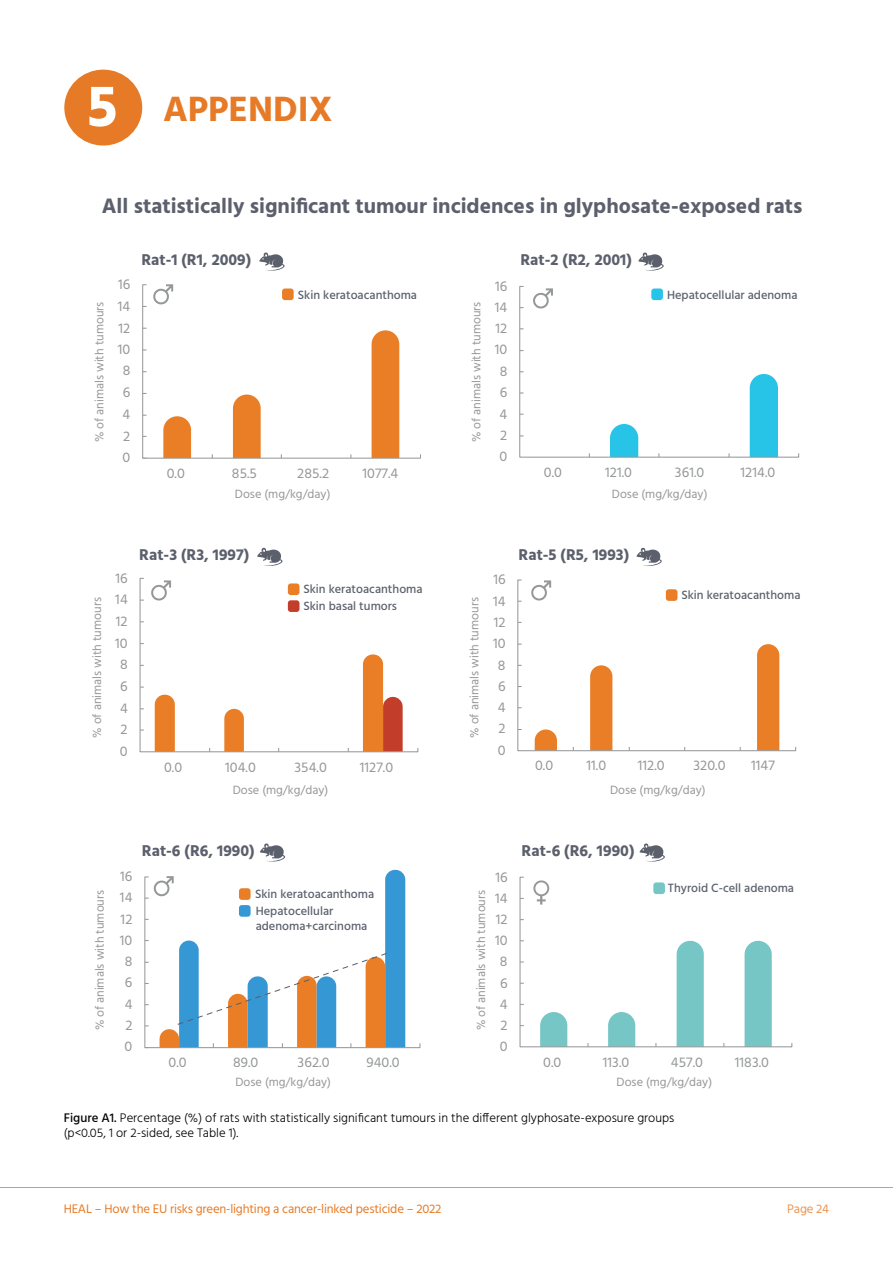
<style>
.page{position:relative;width:893px;height:1263px;background:#fff}
.page>*{position:absolute;margin:0;border:0;box-sizing:border-box;transform-origin:0 0}
.SECTION_NUMBER{font:700 60px "Hind";color:#fff}
.SECTION_HEADER{font:700 36px "Hind";color:#e67a26}
.t1{font:700 21.45px "Hind";color:#5b606c}
.t2{font:700 16.05px "Hind";color:#5b606c}
.t3{font:14.4px "Hind";letter-spacing:.005em;color:#959798}
.t4{font:300 12.75px/15.3px "Hind";color:#000}
.BODY_COPY{font:12.75px "Hind";letter-spacing:-.015em;color:#e67a26}
.BODY_COPY-2{font:12.75px "Hind";letter-spacing:-.015em;color:#eb9451}
.t5{font:12.3px "Hind";color:#959798}
.t6{font:500 12.3px/17.5px "Hind";color:#5b606c}
.s1{font-weight:500}
</style>
<div class="page">
<svg style="left:636px;top:547px;width:26px;height:19px"></svg>
<svg style="left:517px;top:579px;width:280px;height:173px"></svg>
<div style="left:666px;top:589px;width:11px;height:12px;background:#ea7e26;border-radius:3px"></div>
<svg style="left:257px;top:547px;width:26px;height:19px"></svg>
<svg style="left:139px;top:577px;width:280px;height:176px"></svg>
<div style="left:288px;top:583px;width:11px;height:12px;background:#ea7e26;border-radius:3px"></div>
<div style="left:288px;top:600px;width:11px;height:12px;background:#c23d2a;border-radius:3px"></div>
<svg style="left:259px;top:252px;width:26px;height:19px"></svg>
<svg style="left:142px;top:284px;width:279px;height:175px"></svg>
<svg style="left:163px;top:330px;width:236px;height:128px"></svg>
<div style="left:282px;top:288px;width:12px;height:12px;background:#ea7e26;border-radius:3px"></div>
<svg style="left:638px;top:252px;width:26px;height:19px"></svg>
<svg style="left:519px;top:286px;width:281px;height:172px"></svg>
<div style="left:651px;top:288px;width:12px;height:12px;background:#28c4e8;border-radius:3px"></div>
<svg style="left:260px;top:843px;width:25px;height:19px"></svg>
<svg style="left:144px;top:876px;width:277px;height:173px"></svg>
<svg style="left:145px;top:870px;width:260px;height:178px"></svg>
<svg style="left:639px;top:843px;width:26px;height:19px"></svg>
<svg style="left:519px;top:876px;width:274px;height:172px"></svg>
<div style="left:653px;top:882px;width:12px;height:12px;background:#76c6c6;border-radius:3px"></div>
<svg style="left:533px;top:880px;width:16px;height:24px"></svg>
<hr style="left:0;top:1187px;width:893px;height:1px;background:#eb9451">
<div style="left:64px;top:70px;width:78px;height:76px;background:#e67a26;border-radius:50%"></div>
<p class="SECTION_NUMBER" style="left:87px;top:70px;width:31px">5</p>
<p class="SECTION_HEADER" style="left:163px;top:88px;width:171px">APPENDIX</p>
<p class="t1" style="left:102px;top:193px;width:702px">All statistically significant tumour incidences in glyphosate-exposed rats</p>
<p class="t5" style="left:91px;top:442px;width:142px;rotate:-90deg">% of animals with tumours</p>
<p class="t3" style="left:118px;top:275px;width:14px">16</p>
<p class="t3" style="left:118px;top:296px;width:14px">14</p>
<p class="t3" style="left:119px;top:318px;width:13px">12</p>
<p class="t3" style="left:118px;top:340px;width:14px">10</p>
<p class="t3" style="left:123px;top:361px;width:9px">8</p>
<p class="t3" style="left:123px;top:383px;width:9px">6</p>
<p class="t3" style="left:123px;top:404px;width:9px">4</p>
<p class="t3" style="left:123px;top:426px;width:9px">2</p>
<p class="t3" style="left:123px;top:448px;width:9px">0</p>
<p class="t2" style="left:141px;top:250px;width:111px">Rat-1 (R1, 2009)</p>
<p class="t6" style="left:298px;top:286px;width:121px">Skin keratoacanthoma</p>
<p class="t3" style="left:167px;top:464px;width:20px">0.0</p>
<p class="t3" style="left:232px;top:464px;width:26px">85.5</p>
<p class="t3" style="left:297px;top:464px;width:33px">285.2</p>
<p class="t3" style="left:362px;top:464px;width:37px">1077.4</p>
<p class="t5" style="left:235px;top:486px;width:97px">Dose (mg/kg/day)</p>
<p class="t5" style="left:89px;top:738px;width:142px;rotate:-90deg">% of animals with tumours</p>
<p class="t3" style="left:115px;top:568px;width:14px">16</p>
<p class="t3" style="left:115px;top:590px;width:14px">14</p>
<p class="t3" style="left:116px;top:612px;width:13px">12</p>
<p class="t3" style="left:115px;top:633px;width:14px">10</p>
<p class="t3" style="left:120px;top:655px;width:9px">8</p>
<p class="t3" style="left:120px;top:676px;width:9px">6</p>
<p class="t3" style="left:120px;top:698px;width:9px">4</p>
<p class="t3" style="left:121px;top:720px;width:9px">2</p>
<p class="t3" style="left:120px;top:742px;width:9px">0</p>
<p class="t2" style="left:139px;top:545px;width:112px">Rat-3 (R3, 1997)</p>
<p class="t6" style="left:303px;top:580px;width:121px">Skin keratoacanthoma<br>Skin basal tumors</p>
<p class="t3" style="left:164px;top:757px;width:20px">0.0</p>
<p class="t3" style="left:225px;top:757px;width:32px">104.0</p>
<p class="t3" style="left:295px;top:757px;width:34px">354.0</p>
<p class="t3" style="left:360px;top:757px;width:35px">1127.0</p>
<p class="t5" style="left:233px;top:781px;width:97px">Dose (mg/kg/day)</p>
<p class="t5" style="left:92px;top:1030px;width:142px;rotate:-90deg">% of animals with tumours</p>
<p class="t3" style="left:120px;top:866px;width:14px">16</p>
<p class="t3" style="left:120px;top:888px;width:14px">14</p>
<p class="t3" style="left:121px;top:909px;width:13px">12</p>
<p class="t3" style="left:120px;top:930px;width:14px">10</p>
<p class="t3" style="left:125px;top:952px;width:9px">8</p>
<p class="t3" style="left:125px;top:973px;width:9px">6</p>
<p class="t3" style="left:125px;top:994px;width:9px">4</p>
<p class="t3" style="left:125px;top:1016px;width:9px">2</p>
<p class="t3" style="left:125px;top:1037px;width:9px">0</p>
<p class="t2" style="left:142px;top:841px;width:114px">Rat-6 (R6, 1990)</p>
<p class="t6" style="left:255px;top:886px;width:121px">Skin keratoacanthoma<br>Hepatocellular</p>
<p class="t6" style="left:256px;top:918px;width:113px">adenoma+carcinoma</p>
<p class="t3" style="left:168px;top:1053px;width:20px">0.0</p>
<p class="t3" style="left:233px;top:1053px;width:27px">89.0</p>
<p class="t3" style="left:298px;top:1053px;width:33px">362.0</p>
<p class="t3" style="left:366px;top:1053px;width:35px">940.0</p>
<p class="t5" style="left:235px;top:1074px;width:97px">Dose (mg/kg/day)</p>
<p class="t5" style="left:468px;top:442px;width:142px;rotate:-90deg">% of animals with tumours</p>
<p class="t3" style="left:495px;top:276px;width:14px">16</p>
<p class="t3" style="left:495px;top:297px;width:14px">14</p>
<p class="t3" style="left:496px;top:319px;width:13px">12</p>
<p class="t3" style="left:495px;top:340px;width:14px">10</p>
<p class="t3" style="left:500px;top:362px;width:9px">8</p>
<p class="t3" style="left:500px;top:383px;width:9px">6</p>
<p class="t3" style="left:500px;top:404px;width:9px">4</p>
<p class="t3" style="left:500px;top:425px;width:9px">2</p>
<p class="t3" style="left:500px;top:446px;width:9px">0</p>
<p class="t2" style="left:520px;top:250px;width:113px">Rat-2 (R2, 2001)</p>
<p class="t6" style="left:667px;top:287px;width:132px">Hepatocellular adenoma</p>
<p class="t3" style="left:544px;top:462px;width:20px">0.0</p>
<p class="t3" style="left:605px;top:462px;width:28px">121.0</p>
<p class="t3" style="left:675px;top:462px;width:31px">361.0</p>
<p class="t3" style="left:740px;top:462px;width:36px">1214.0</p>
<p class="t5" style="left:612px;top:486px;width:97px">Dose (mg/kg/day)</p>
<p class="t5" style="left:466px;top:738px;width:142px;rotate:-90deg">% of animals with tumours</p>
<p class="t3" style="left:493px;top:570px;width:14px">16</p>
<p class="t3" style="left:493px;top:591px;width:14px">14</p>
<p class="t3" style="left:494px;top:612px;width:13px">12</p>
<p class="t3" style="left:493px;top:633px;width:14px">10</p>
<p class="t3" style="left:498px;top:655px;width:9px">8</p>
<p class="t3" style="left:498px;top:676px;width:9px">6</p>
<p class="t3" style="left:498px;top:698px;width:9px">4</p>
<p class="t3" style="left:498px;top:719px;width:9px">2</p>
<p class="t3" style="left:498px;top:740px;width:9px">0</p>
<p class="t2" style="left:518px;top:545px;width:112px">Rat-5 (R5, 1993)</p>
<p class="t6" style="left:681px;top:587px;width:121px">Skin keratoacanthoma</p>
<p class="t3" style="left:535px;top:756px;width:20px">0.0</p>
<p class="t3" style="left:586px;top:756px;width:21px">11.0</p>
<p class="t3" style="left:638px;top:756px;width:28px">112.0</p>
<p class="t3" style="left:693px;top:756px;width:34px">320.0</p>
<p class="t3" style="left:751px;top:756px;width:25px">1147</p>
<p class="t5" style="left:610px;top:781px;width:97px">Dose (mg/kg/day)</p>
<p class="t5" style="left:473px;top:1030px;width:142px;rotate:-90deg">% of animals with tumours</p>
<p class="t3" style="left:495px;top:867px;width:14px">16</p>
<p class="t3" style="left:495px;top:888px;width:14px">14</p>
<p class="t3" style="left:496px;top:909px;width:13px">12</p>
<p class="t3" style="left:495px;top:931px;width:14px">10</p>
<p class="t3" style="left:500px;top:952px;width:9px">8</p>
<p class="t3" style="left:500px;top:973px;width:9px">6</p>
<p class="t3" style="left:500px;top:994px;width:9px">4</p>
<p class="t3" style="left:500px;top:1015px;width:9px">2</p>
<p class="t3" style="left:500px;top:1037px;width:9px">0</p>
<p class="t2" style="left:522px;top:841px;width:114px">Rat-6 (R6, 1990)</p>
<p class="t6" style="left:668px;top:880px;width:128px">Thyroid C-cell adenoma</p>
<p class="t3" style="left:543px;top:1052px;width:20px">0.0</p>
<p class="t3" style="left:603px;top:1052px;width:28px">113.0</p>
<p class="t3" style="left:671px;top:1052px;width:34px">457.0</p>
<p class="t3" style="left:735px;top:1052px;width:36px">1183.0</p>
<p class="t5" style="left:617px;top:1074px;width:97px">Dose (mg/kg/day)</p>
<p class="t4" style="left:64px;top:1111px;width:612px"><span class="s1">Figure A1.</span> Percentage (%) of rats with statistically significant tumours in the different glyphosate-exposure groups (p&lt;0.05, 1 or 2-sided, see Table 1).</p>
<p class="BODY_COPY" style="left:64px;top:1200px;width:379px">HEAL – How the EU risks green-lighting a cancer-linked pesticide – 2022</p>
<p class="BODY_COPY-2" style="left:787px;top:1200px;width:44px">Page 24</p>
</div>
